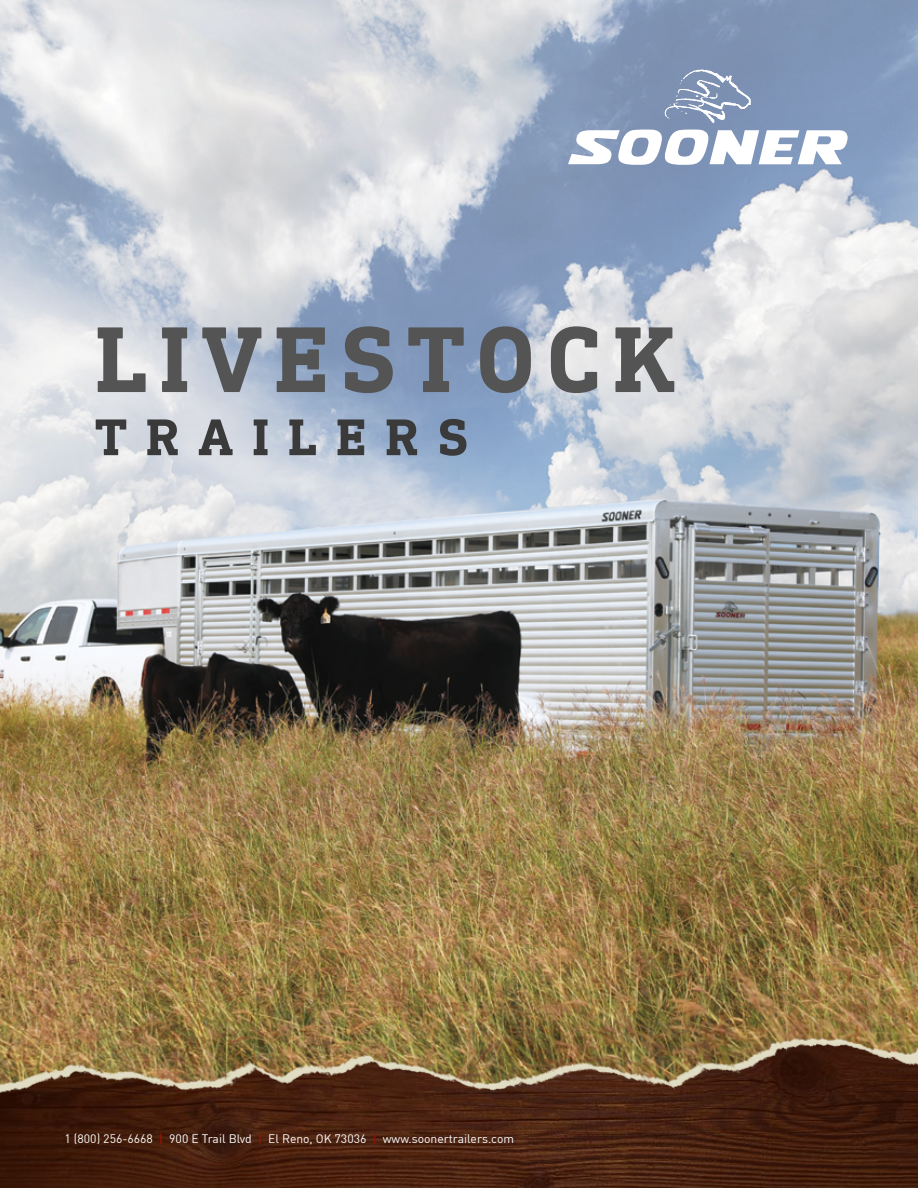
<style>
.page{position:relative;width:918px;height:1188px;background:#fff}
.page>*{position:absolute;margin:0;border:0;box-sizing:border-box;transform-origin:0 0}
.t1{font:700 95.1px "DIN Next Slab Pro";letter-spacing:.12em;color:#545454}
.t2{font:700 52.5px "DIN Next Slab Pro";letter-spacing:.36em;color:#3a3a3a}
.t3{font:12.15px "Adi Haus";color:#fff}
.s1{font-weight:700;color:#8b1504}
</style>
<div class="page">
<svg style="left:0;top:1110px;width:918px;height:78px;background:#451f0e"></svg>
<img style="left:0;top:0;width:918px;height:1110px">
<svg style="left:665px;top:69px;width:86px;height:54px;background:#91a2be"></svg>
<svg style="left:568px;top:130px;width:280px;height:35px"></svg>
<h1 class="t1" style="left:95px;top:304px;width:583px">LIVESTOCK</h1>
<h2 class="t2" style="left:95px;top:407px;width:375px">TRAILERS</h2>
<p class="t3" style="left:64px;top:1131px;width:451px">1 (800) 256-6668 <span class="s1">|</span> 900 E Trail Blvd <span class="s1">|</span> El Reno, OK 73036 <span class="s1">|</span> www.soonertrailers.com</p>
</div>
